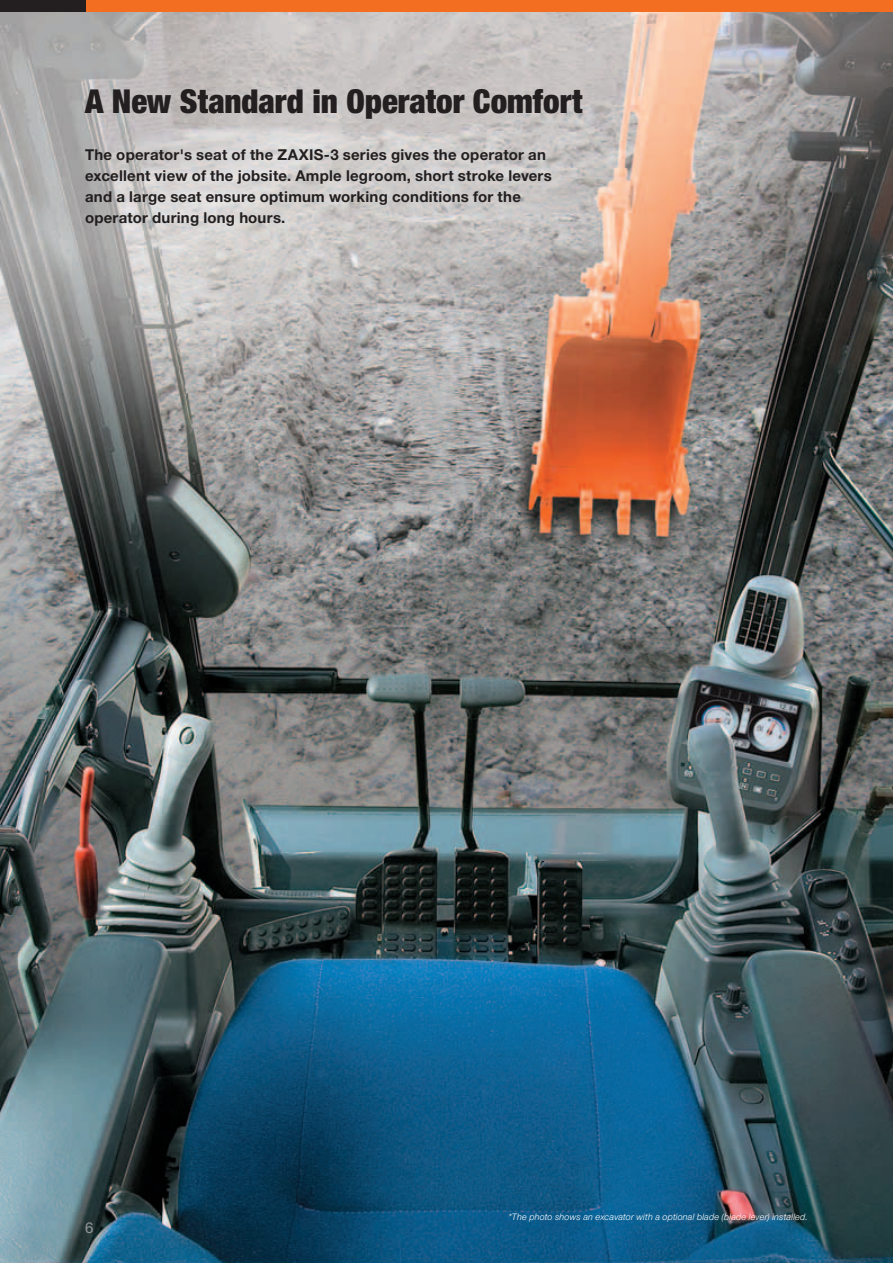
<style>
.page{position:relative;width:893px;height:1263px;background:#fff}
.page>*{position:absolute;margin:0;border:0;box-sizing:border-box;transform-origin:0 0}
.t1{font:900 condensed 33px "Helvetica Neue";color:#231f20}
.t2{font:700 15px/21px "Helvetica Neue";letter-spacing:.015em;color:#231f20}
.t3{font:15px "Helvetica Neue";color:#939598}
.t4{font:italic 300 9px "Helvetica Neue";letter-spacing:.02em;color:#fff}
</style>
<div class="page">
<img style="left:0;top:11px;width:893px;height:1252px">
<div style="left:0;top:0;width:893px;height:11px;background:#f36e21"></div>
<div style="left:0;top:0;width:85px;height:11px;background:#231f20"></div>
<h1 class="t1" style="left:85px;top:90px;width:499px">A New Standard in Operator Comfort</h1>
<p class="t2" style="left:85px;top:145px;width:468px">The operator's seat of the ZAXIS-3 series gives the operator an excellent view of the jobsite. Ample legroom, short stroke levers and a large seat ensure optimum working conditions for the operator during long hours.</p>
<p class="t3" style="left:85px;top:1222px;width:10px">6</p>
<p class="t4" style="left:509px;top:1213px;width:300px">*The photo shows an excavator with a optional blade (blade lever) installed.</p>
</div>
